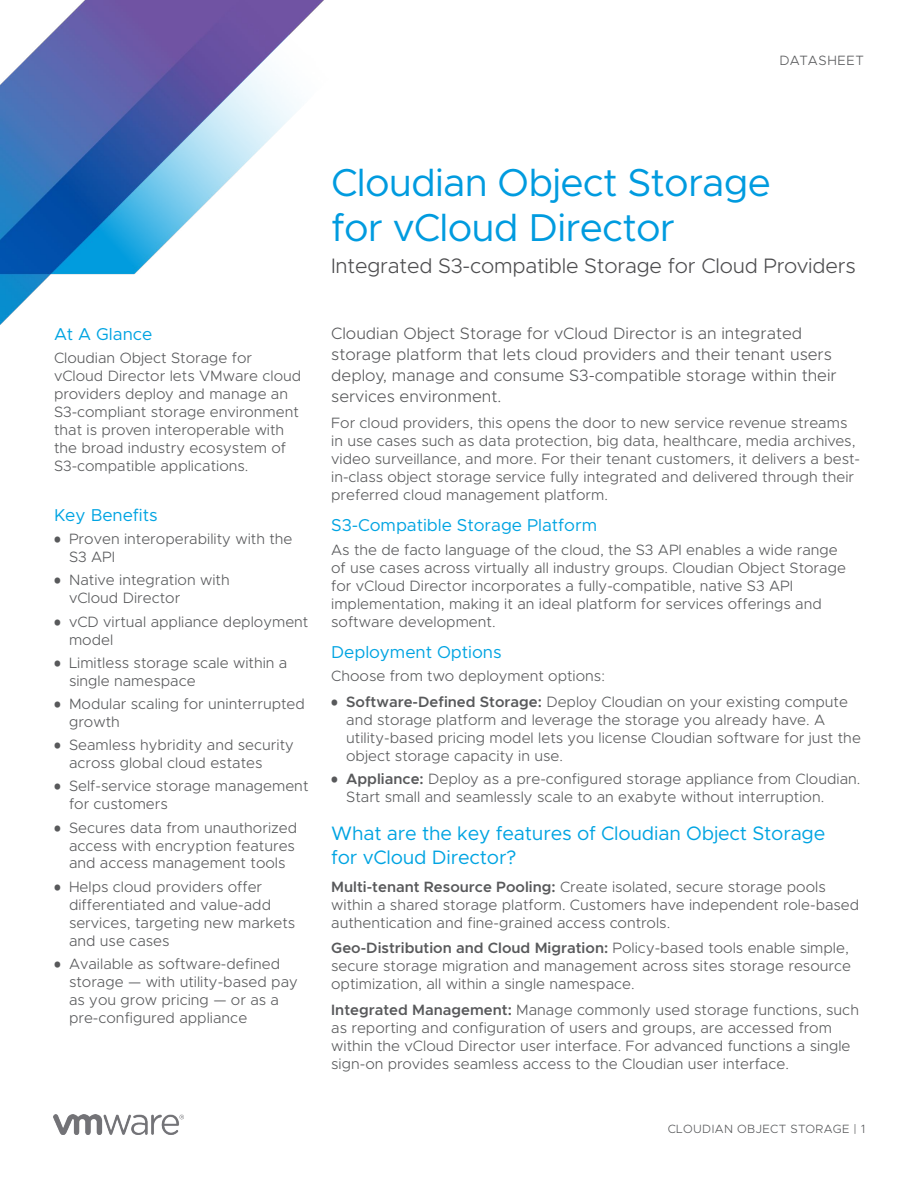
<style>
.page{position:relative;width:918px;height:1188px;background:#fff}
.page>*{position:absolute;margin:0;border:0;box-sizing:border-box;transform-origin:0 0}
.t1{font:39px/45px "Metropolis";letter-spacing:-.02em;color:#009bdf}
.t2{font:300 21px "Metropolis";letter-spacing:-.01em;color:#4d4d4f}
.t3{font:19.5px/24px "Metropolis";letter-spacing:-.01em;color:#00a4e2}
.t4{font:17.25px "Metropolis";letter-spacing:-.005em;color:#00a4e2}
.t5{font:300 16.5px/21px "Metropolis";color:#58595b}
.t6{font:300 15px/18px "Metropolis";color:#58595b}
.t7{font:300 13.5px "Metropolis";letter-spacing:.05em;color:#58595b}
.t8{font:300 12px "Metropolis";letter-spacing:.03em;color:#58595b}
.s1{font-family:"Berlin Sans FB";font-weight:400}
.s2{font-weight:600}
</style>
<div class="page">
<img style="left:54px;top:1115px;width:129px;height:19px">
<img style="left:0;top:0;width:324px;height:325px">
<p class="t7" style="left:780px;top:52px;width:86px">DATASHEET</p>
<p class="t4" style="left:54px;top:323px;width:100px">At A Glance</p>
<p class="t6" style="left:54px;top:349px;width:249px">Cloudian Object Storage for vCloud Director lets VMware cloud providers deploy and manage an<br>S3-compliant storage environment that is proven interoperable with the broad industry ecosystem of<br>S3-compatible applications.</p>
<p class="t4" style="left:54px;top:504px;width:105px">Key Benefits</p>
<p class="t6" style="left:69px;top:530px;width:225px;text-indent:-15px"><span class="s1">•</span> Proven interoperability with the<br>S3 API</p>
<p class="t6" style="left:69px;top:571px;width:162px;text-indent:-15px"><span class="s1">•</span> Native integration with vCloud Director</p>
<p class="t6" style="left:69px;top:613px;width:241px;text-indent:-15px"><span class="s1">•</span> vCD virtual appliance deployment model</p>
<p class="t6" style="left:69px;top:654px;width:220px;text-indent:-15px"><span class="s1">•</span> Limitless storage scale within a single namespace</p>
<p class="t6" style="left:69px;top:695px;width:237px;text-indent:-15px"><span class="s1">•</span> Modular scaling for uninterrupted growth</p>
<p class="t6" style="left:69px;top:736px;width:226px;text-indent:-15px"><span class="s1">•</span> Seamless hybridity and security across global cloud estates</p>
<p class="t6" style="left:69px;top:777px;width:241px;text-indent:-15px"><span class="s1">•</span> Self-service storage management for customers</p>
<p class="t6" style="left:69px;top:818px;width:230px;text-indent:-15px"><span class="s1">•</span> Secures data from unauthorized access with encryption features and access management tools</p>
<p class="t6" style="left:69px;top:878px;width:228px;text-indent:-15px"><span class="s1">•</span> Helps cloud providers offer differentiated and value-add services, targeting new markets and use cases</p>
<p class="t6" style="left:69px;top:955px;width:230px;text-indent:-15px"><span class="s1">•</span> Available as software-defined storage — with utility-based pay as you grow pricing — or as a pre-configured appliance</p>
<h1 class="t1" style="left:331px;top:160px;width:441px">Cloudian Object Storage for vCloud Director</h1>
<h2 class="t2" style="left:331px;top:253px;width:526px">Integrated S3-compatible Storage for Cloud Providers</h2>
<p class="t5" style="left:331px;top:323px;width:507px">Cloudian Object Storage for vCloud Director is an integrated storage platform that lets cloud providers and their tenant users deploy, manage and consume S3-compatible storage within their services environment.</p>
<p class="t6" style="left:331px;top:413px;width:531px">For cloud providers, this opens the door to new service revenue streams in use cases such as data protection, big data, healthcare, media archives, video surveillance, and more. For their tenant customers, it delivers a best&shy;in-class object storage service fully integrated and delivered through their preferred cloud management platform.</p>
<p class="t4" style="left:331px;top:514px;width:267px">S3-Compatible Storage Platform</p>
<p class="t6" style="left:331px;top:540px;width:516px">As the de facto language of the cloud, the S3 API enables a wide range of use cases across virtually all industry groups. Cloudian Object Storage for vCloud Director incorporates a fully-compatible, native S3 API implementation, making it an ideal platform for services offerings and software development.</p>
<p class="t4" style="left:331px;top:641px;width:172px">Deployment Options</p>
<p class="t6" style="left:331px;top:667px;width:275px">Choose from two deployment options:</p>
<p class="t6" style="left:346px;top:693px;width:516px;text-indent:-15px"><span class="s1">•</span> <span class="s2">Software-Defined Storage:</span> Deploy Cloudian on your existing compute and storage platform and leverage the storage you already have. A utility-based pricing model lets you license Cloudian software for just the object storage capacity in use.</p>
<p class="t6" style="left:346px;top:770px;width:516px;text-indent:-15px"><span class="s1">•</span> <span class="s2">Appliance:</span> Deploy as a pre-configured storage appliance from Cloudian.<br>Start small and seamlessly scale to an exabyte without interruption.</p>
<h3 class="t3" style="left:331px;top:821px;width:496px">What are the key features of Cloudian Object Storage for vCloud Director?</h3>
<p class="t6" style="left:331px;top:877px;width:530px"><span class="s2">Multi-tenant Resource Pooling:</span> Create isolated, secure storage pools within a shared storage platform. Customers have independent role-based authentication and fine-grained access controls.</p>
<p class="t6" style="left:331px;top:939px;width:521px"><span class="s2">Geo-Distribution and Cloud Migration:</span> Policy-based tools enable simple, secure storage migration and management across sites storage resource optimization, all within a single namespace.</p>
<p class="t6" style="left:331px;top:1001px;width:529px"><span class="s2">Integrated Management:</span> Manage commonly used storage functions, such as reporting and configuration of users and groups, are accessed from within the vCloud Director user interface. For advanced functions a single sign-on provides seamless access to the Cloudian user interface.</p>
<p class="t8" style="left:668px;top:1122px;width:199px">CLOUDIAN OBJECT STORAGE | 1</p>
</div>
